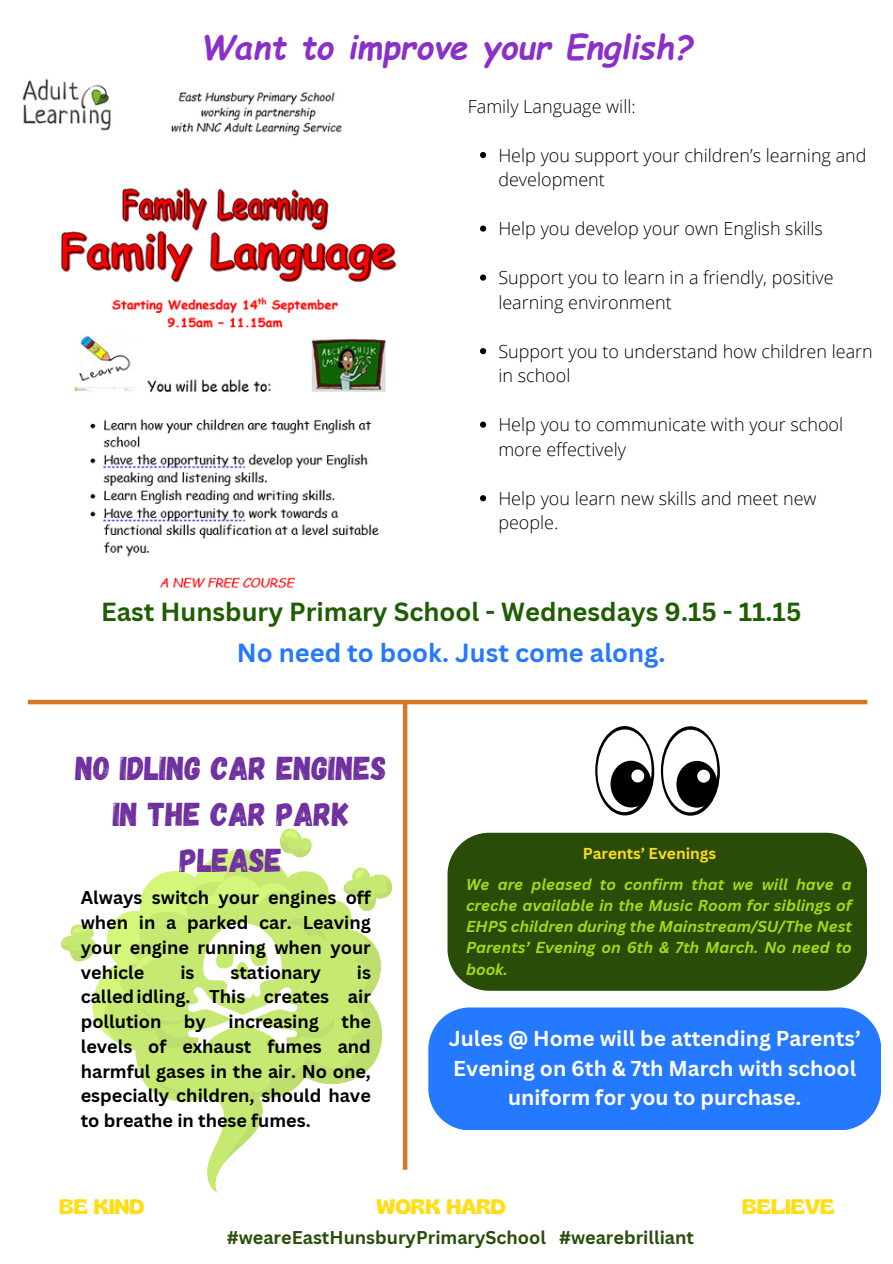
<style>
.page{position:relative;width:893px;height:1264px;background:#fff}
.page>*{position:absolute;margin:0;border:0;box-sizing:border-box;transform-origin:0 0}
.t1{font:33px/46.2px "Gagalin";color:#7030a0;text-align:center}
.t2{font:italic 700 33px "Comic Sans MS";color:#8b2fc9}
.t3{font:700 25.5px "Canva Sans";color:#1e5d02}
.t4{font:700 25.5px "Canva Sans";color:#2479ff}
.t5{font:700 21px/29.2px "Canva Sans";color:#fff;text-align:center}
.t6{font:600 21px "Gliker";color:#ffde17}
.t7{font:300 18px/24.5px "Open Sans";color:#000}
.t8{font:700 18px/24.8px "Canva Sans";color:#000;text-align:justify}
.t9{font:700 18px "Canva Sans";color:#2a4c09}
.t10{font:italic 700 15.45px/21.1px "Canva Sans";color:#a1db15;text-align:justify}
.t11{font:700 15.45px "Canva Sans";color:#ffde17}
</style>
<div class="page">
<img style="left:22px;top:78px;width:375px;height:510px">
<svg style="left:480px;top:152px;width:6px;height:6px"></svg>
<svg style="left:480px;top:225px;width:6px;height:7px"></svg>
<svg style="left:480px;top:274px;width:6px;height:7px"></svg>
<svg style="left:480px;top:348px;width:6px;height:6px"></svg>
<svg style="left:480px;top:421px;width:6px;height:7px"></svg>
<svg style="left:480px;top:495px;width:6px;height:6px"></svg>
<svg style="left:61px;top:828px;width:331px;height:336px"></svg>
<div style="left:28px;top:699px;width:839px;height:5px;background:#d77723"></div>
<svg style="left:660px;top:726px;width:59px;height:89px"></svg>
<svg style="left:595px;top:726px;width:59px;height:89px"></svg>
<div style="left:676px;top:760px;width:41px;height:47px;background:#000;border-radius:50%"></div>
<div style="left:610px;top:760px;width:41px;height:47px;background:#000;border-radius:50%"></div>
<div style="left:697px;top:769px;width:13px;height:13px;background:#fff;border-radius:50%"></div>
<div style="left:631px;top:769px;width:13px;height:13px;background:#fff;border-radius:50%"></div>
<div style="left:447px;top:832px;width:420px;height:158px;background:#2a4c09;border-radius:42px"></div>
<div style="left:428px;top:1007px;width:453px;height:123px;background:#2479ff"></div>
<hr style="left:403px;top:702px;width:4px;height:467px;background:#d77723">
<h1 class="t2" style="left:201px;top:23px;width:493px">Want to improve your English?</h1>
<p class="t7" style="left:467px;top:93px;width:169px">Family Language will:</p>
<p class="t7" style="left:498px;top:142px;width:369px">Help you support your children’s learning and development</p>
<p class="t7" style="left:498px;top:216px;width:326px">Help you develop your own English skills</p>
<p class="t7" style="left:498px;top:265px;width:337px">Support you to learn in a friendly, positive learning environment</p>
<p class="t7" style="left:498px;top:338px;width:376px">Support you to understand how children learn in school</p>
<p class="t7" style="left:498px;top:412px;width:346px">Help you to communicate with your school more effectively</p>
<p class="t7" style="left:498px;top:485px;width:320px">Help you learn new skills and meet new people.</p>
<h2 class="t3" style="left:101px;top:594px;width:701px">East Hunsbury Primary School - Wednesdays 9.15 - 11.15</h2>
<h2 class="t4" style="left:237px;top:635px;width:430px">No need to book. Just come along.</h2>
<h1 class="t1" style="left:75px;top:743px;width:313px">NO IDLING CAR ENGINES<br>IN THE CAR PARK<br>PLEASE</h1>
<p class="t8" style="left:81px;top:885px;width:291px">Always switch your engines off when in a parked car. Leaving your engine running when your vehicle</p>
<p class="t8" style="left:81px;top:959px;width:291px;text-indent:276px">is calledidling. This creates air pollution</p>
<p class="t8" style="left:180px;top:959px;width:16px">is</p>
<p class="t8" style="left:230px;top:959px;width:92px">stationary</p>
<p class="t8" style="left:184px;top:1008px;width:136px">by increasing</p>
<p class="t8" style="left:81px;top:1008px;width:291px;text-indent:261px">the levels of exhaust fumes and harmful gases in the air. No one, especially children, should have to breathe in these fumes.</p>
<p class="t11" style="left:582px;top:842px;width:135px">Parents’ Evenings</p>
<p class="t10" style="left:466px;top:873px;width:387px">We are pleased to confirm that we will have a creche available in the Music Room for siblings of EHPS children during the Mainstream/SU/The Nest Parents’ Evening on 6th &amp; 7th March. No need to book.</p>
<p class="t5" style="left:449px;top:1023px;width:413px">Jules @ Home will be attending Parents’<br>Evening on 6th &amp; 7th March with school uniform for you to purchase.</p>
<p class="t6" style="left:59px;top:1192px;width:87px">BE KIND</p>
<p class="t6" style="left:376px;top:1192px;width:131px">WORK HARD</p>
<p class="t6" style="left:742px;top:1192px;width:94px">BELIEVE</p>
<p class="t9" style="left:227px;top:1224px;width:468px">#weareEastHunsburyPrimarySchool #wearebrilliant</p>
</div>
